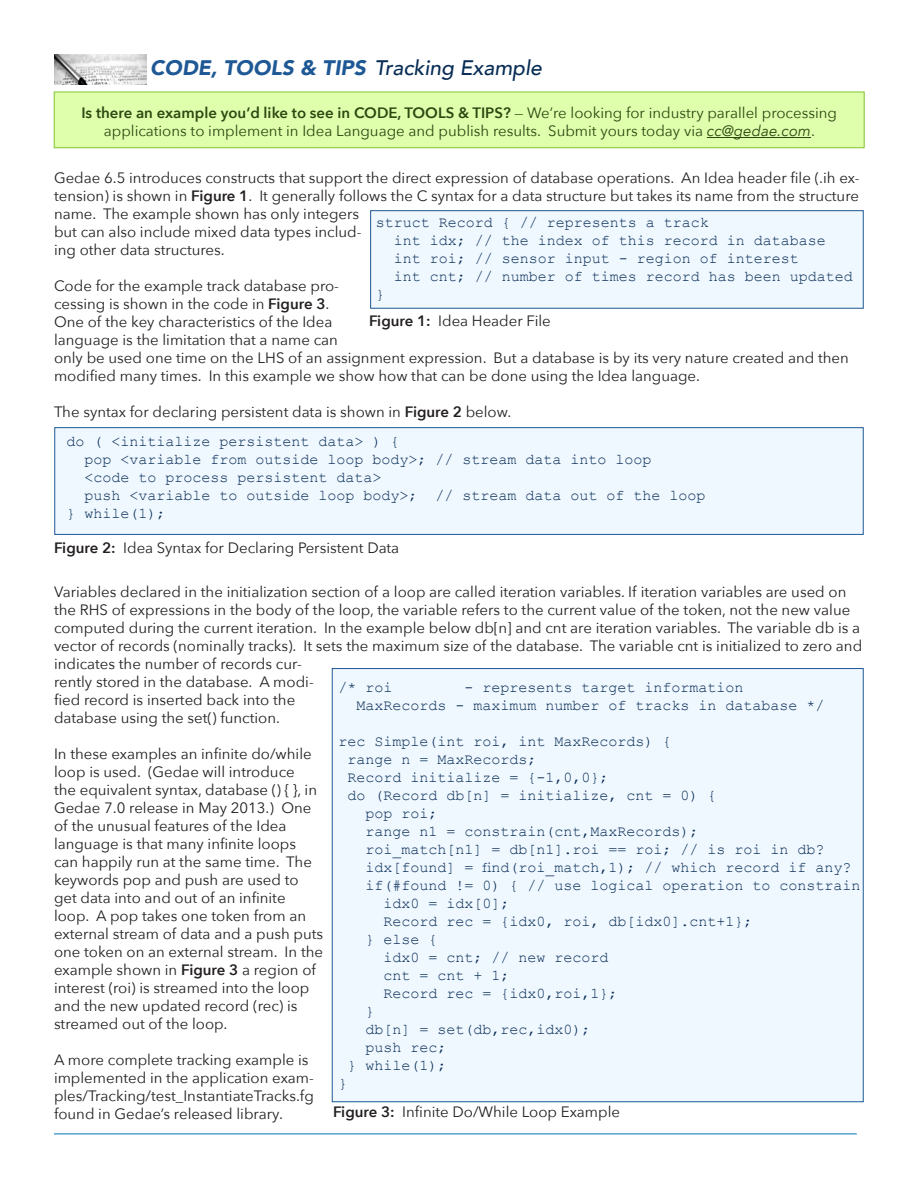
<style>
.page{position:relative;width:918px;height:1188px;background:#fff}
.page>*{position:absolute;margin:0;border:0;box-sizing:border-box;transform-origin:0 0}
.t1{font:italic 900 21px "Avenir";color:#1e5895}
.t2{font:15px/18px "Avenir Next";color:#231f20}
.t3{font:15px "Courier New";color:#082d55}
.t4{font:15px/18px "Avenir Next";color:#2f4711;text-align:center}
.s1{font-weight:500;color:#082d55}
.s2{font-weight:600}
.s3{font-style:italic}
</style>
<div class="page">
<img style="left:54px;top:54px;width:93px;height:31px">
<hr style="left:54px;top:1134px;width:803px;height:1px;background:#0071bb">
<div style="left:332px;top:669px;width:531px;height:433px;background:#eff7ff"></div>
<div style="left:370px;top:210px;width:493px;height:98px;background:#eff7ff;border:1px solid #1e5895"></div>
<div style="left:55px;top:427px;width:808px;height:108px;background:#eff7ff;border:1px solid #1e5895"></div>
<div style="left:54px;top:92px;width:810px;height:56px;background:#dfffac"></div>
<hr style="left:707px;top:137px;width:104px;height:1px;background:#2f4711">
<div style="left:54px;top:92px;width:810px;height:56px;border:1px solid #82c42e"></div>
<p class="t1" style="left:150px;top:51px;width:393px">CODE, TOOLS &amp; TIPS <span class="s1">Tracking Example</span></p>
<p class="t4" style="left:81px;top:104px;width:757px"><span class="s2">Is there an example you’d like to see in CODE, TOOLS &amp; TIPS?</span> — We’re looking for industry parallel processing applications to implement in Idea Language and publish results. Submit yours today via <span class="s3">cc@gedae.com</span>.</p>
<p class="t2" style="left:54px;top:168px;width:807px">Gedae 6.5 introduces constructs that support the direct expression of database operations. An Idea header file (.ih ex&shy;tension) is shown in <span class="s2">Figure 1</span>. It generally follows the C syntax for a data structure but takes its name from the structure name. The example shown has only integers<br>but can also include mixed data types includ-<br>ing other data structures.</p>
<p class="t2" style="left:54px;top:276px;width:796px">Code for the example track database pro-<br>cessing is shown in the code in <span class="s2">Figure 3</span>.<br>One of the key characteristics of the Idea<br>language is the limitation that a name can<br>only be used one time on the LHS of an assignment expression. But a database is by its very nature created and then modified many times. In this example we show how that can be done using the Idea language.</p>
<p class="t2" style="left:54px;top:402px;width:459px">The syntax for declaring persistent data is shown in <span class="s2">Figure 2</span> below.</p>
<p class="t3" style="left:376px;top:213px;width:335px">struct Record { // represents a track</p>
<p class="t3" style="left:394px;top:231px;width:434px">int idx; // the index of this record in database</p>
<p class="t3" style="left:394px;top:249px;width:407px">int roi; // sensor input - region of interest</p>
<p class="t3" style="left:394px;top:267px;width:461px">int cnt; // number of times record has been updated</p>
<p class="t3" style="left:376px;top:285px;width:10px">}</p>
<p class="t2" style="left:369px;top:312px;width:183px"><span class="s2">Figure 1:</span> Idea Header File</p>
<p class="t3" style="left:67px;top:432px;width:335px">do ( &lt;initialize persistent data&gt; ) {</p>
<p class="t3" style="left:85px;top:450px;width:568px">pop &lt;variable from outside loop body&gt;; // stream data into loop</p>
<p class="t3" style="left:85px;top:468px;width:299px">&lt;code to process persistent data&gt;</p>
<p class="t3" style="left:85px;top:486px;width:622px">push &lt;variable to outside loop body&gt;; // stream data out of the loop</p>
<p class="t3" style="left:67px;top:504px;width:100px">} while(1);</p>
<p class="t2" style="left:54px;top:539px;width:347px"><span class="s2">Figure 2:</span> Idea Syntax for Declaring Persistent Data</p>
<p class="t2" style="left:54px;top:582px;width:810px">Variables declared in the initialization section of a loop are called iteration variables. If iteration variables are used on the RHS of expressions in the body of the loop, the variable refers to the current value of the token, not the new value computed during the current iteration. In the example below db[n] and cnt are iteration variables. The variable db is a vector of records (nominally tracks). It sets the maximum size of the database. The variable cnt is initialized to zero and indicates the number of records cur-<br>rently stored in the database. A modi-<br>fied record is inserted back into the<br>database using the set() function.</p>
<p class="t2" style="left:54px;top:744px;width:271px">In these examples an infinite do/while loop is used. (Gedae will introduce<br>the equivalent syntax, database () { }, in Gedae 7.0 release in May 2013.) One of the unusual features of the Idea language is that many infinite loops can happily run at the same time. The keywords pop and push are used to get data into and out of an infinite loop. A pop takes one token from an external stream of data and a push puts one token on an external stream. In the example shown in <span class="s2">Figure 3</span> a region of interest (roi) is streamed into the loop and the new updated record (rec) is streamed out of the loop.</p>
<p class="t2" style="left:54px;top:1050px;width:261px">A more complete tracking example is implemented in the application exam&shy;ples/Tracking/test_InstantiateTracks.fg found in Gedae’s released library.</p>
<p class="t3" style="left:338px;top:678px;width:55px">/* roi</p>
<p class="t3" style="left:464px;top:678px;width:281px">- represents target information</p>
<p class="t3" style="left:356px;top:696px;width:470px">MaxRecords - maximum number of tracks in database */</p>
<p class="t3" style="left:338px;top:732px;width:335px">rec Simple(int roi, int MaxRecords) {</p>
<p class="t3" style="left:347px;top:750px;width:191px">range n = MaxRecords;</p>
<p class="t3" style="left:347px;top:768px;width:263px">Record initialize = {-1,0,0};</p>
<p class="t3" style="left:347px;top:786px;width:371px">do (Record db[n] = initialize, cnt = 0) {</p>
<p class="t3" style="left:365px;top:804px;width:73px">pop roi;</p>
<p class="t3" style="left:365px;top:822px;width:335px">range n1 = constrain(cnt,MaxRecords);</p>
<p class="t3" style="left:365px;top:840px;width:461px">roi_match[n1] = db[n1].roi == roi; // is roi in db?</p>
<p class="t3" style="left:365px;top:858px;width:488px">idx[found] = find(roi_match,1); // which record if any?</p>
<p class="t3" style="left:365px;top:876px;width:497px">if(#found != 0) { // use logical operation to constrain</p>
<p class="t3" style="left:383px;top:894px;width:127px">idx0 = idx[0];</p>
<p class="t3" style="left:383px;top:912px;width:371px">Record rec = {idx0, roi, db[idx0].cnt+1};</p>
<p class="t3" style="left:365px;top:930px;width:73px">} else {</p>
<p class="t3" style="left:383px;top:948px;width:227px">idx0 = cnt; // new record</p>
<p class="t3" style="left:383px;top:966px;width:127px">cnt = cnt + 1;</p>
<p class="t3" style="left:383px;top:984px;width:236px">Record rec = {idx0,roi,1};</p>
<p class="t3" style="left:365px;top:1002px;width:10px">}</p>
<p class="t3" style="left:365px;top:1020px;width:227px">db[n] = set(db,rec,idx0);</p>
<p class="t3" style="left:365px;top:1038px;width:82px">push rec;</p>
<p class="t3" style="left:347px;top:1056px;width:100px">} while(1);</p>
<p class="t3" style="left:338px;top:1074px;width:10px">}</p>
<p class="t2" style="left:333px;top:1102px;width:289px"><span class="s2">Figure 3:</span> Infinite Do/While Loop Example</p>
</div>
